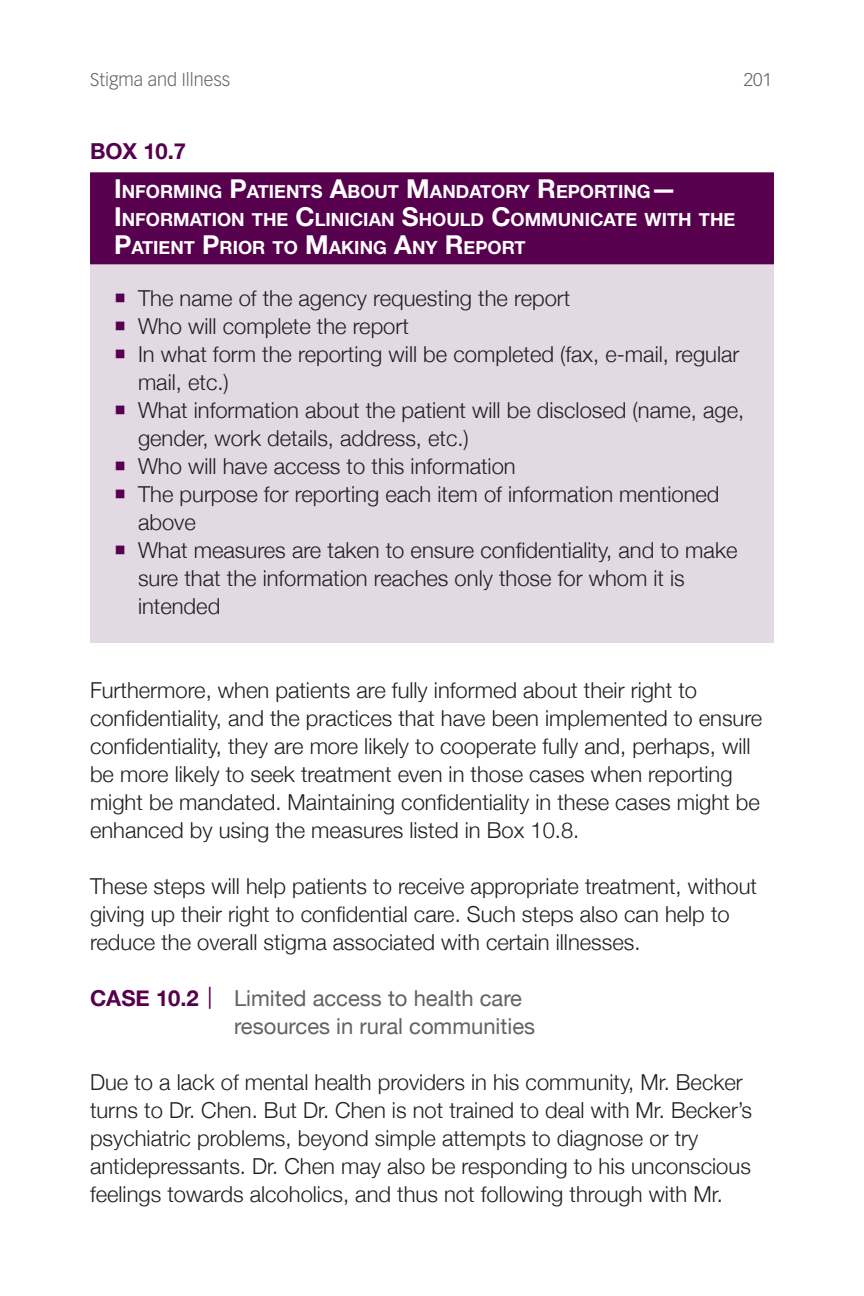
<style>
.page{position:relative;width:864px;height:1296px;background:#fff}
.page>*{position:absolute;margin:0;border:0;box-sizing:border-box;transform-origin:0 0}
.ethics_text{font:300 22px/28px "Helvetica Neue";color:#231f20}
.ethics_box_bullet{font:300 22px/28px "Helvetica Neue";color:#231f20}
.ethics_case_study{font:22px/28px "Helvetica Neue";color:#636366}
.ethics_box_bullet__f{font:300 22px "Helvetica Neue";color:#231f20}
.ethics_category{font:700 22px "Helvetica Neue";color:#56004e}
.ethics_box_header{font:700 18.2px/28px "Helvetica Neue";color:#fff}
.t1{font:300 18px "Vectora LT Std";color:#636366}
.s1{font-size:26px}
.s2{font-weight:700;color:#56004e}
.s3{color:#56004e}
</style>
<div class="page">
<div style="left:90px;top:173px;width:684px;height:469px;background:#e3d9e4"></div>
<div style="left:90px;top:172px;width:684px;height:92px;background:#56004e"></div>
<p class="t1" style="left:90px;top:69px;width:142px">Stigma and Illness</p>
<p class="t1" style="left:744px;top:69px;width:30px">201</p>
<p class="ethics_category" style="left:90px;top:138px;width:98px">BOX 10.7</p>
<p class="ethics_box_header" style="left:114px;top:177px;width:623px"><span class="s1">I</span> NFORMING <span class="s1">P</span>ATIENTS <span class="s1">A</span>BOUT <span class="s1">M</span>ANDATORY <span class="s1">R</span>EPORTING<span class="s1">—<br>I</span> NFORMATION THE <span class="s1">C</span>LINICIAN <span class="s1">S</span>HOULD <span class="s1">C</span>OMMUNICATE WITH THE<br><span class="s1">P</span>ATIENT <span class="s1">P</span>RIOR TO <span class="s1">M</span>AKING <span class="s1">A</span>NY <span class="s1">R</span>EPORT</p>
<p class="ethics_box_bullet__f" style="left:138px;top:285px;width:434px">The name of the agency requesting the report</p>
<p class="ethics_box_bullet" style="left:138px;top:312px;width:272px">Who will complete the report</p>
<p class="ethics_box_bullet" style="left:138px;top:340px;width:603px">In what form the reporting will be completed (fax, e-mail, regular mail, etc.)</p>
<p class="ethics_box_bullet" style="left:138px;top:396px;width:608px">What information about the patient will be disclosed (name, age, gender, work details, address, etc.)</p>
<p class="ethics_box_bullet" style="left:138px;top:452px;width:379px">Who will have access to this information</p>
<p class="ethics_box_bullet" style="left:138px;top:480px;width:583px">The purpose for reporting each item of information mentioned above</p>
<p class="ethics_box_bullet" style="left:138px;top:536px;width:601px">What measures are taken to ensure confidentiality, and to make sure that the information reaches only those for whom it is intended</p>
<p class="ethics_text" style="left:90px;top:676px;width:674px">Furthermore, when patients are fully informed about their right to confidentiality, and the practices that have been implemented to ensure confidentiality, they are more likely to cooperate fully and, perhaps, will be more likely to seek treatment even in those cases when reporting might be mandated. Maintaining confidentiality in these cases might be enhanced by using the measures listed in Box 10.8.</p>
<p class="ethics_text" style="left:90px;top:872px;width:669px">These steps will help patients to receive appropriate treatment, without giving up their right to confidential care. Such steps also can help to reduce the overall stigma associated with certain illnesses.</p>
<p class="ethics_case_study" style="left:234px;top:984px;width:303px;text-indent:-144px"><span class="s2">CASE 10.2</span> <span class="s3">|</span> Limited access to health care resources in rural communities</p>
<p class="ethics_text" style="left:90px;top:1068px;width:664px">Due to a lack of mental health providers in his community, Mr. Becker turns to Dr. Chen. But Dr. Chen is not trained to deal with Mr. Becker’s psychiatric problems, beyond simple attempts to diagnose or try antidepressants. Dr. Chen may also be responding to his unconscious feelings towards alcoholics, and thus not following through with Mr.</p>
</div>
